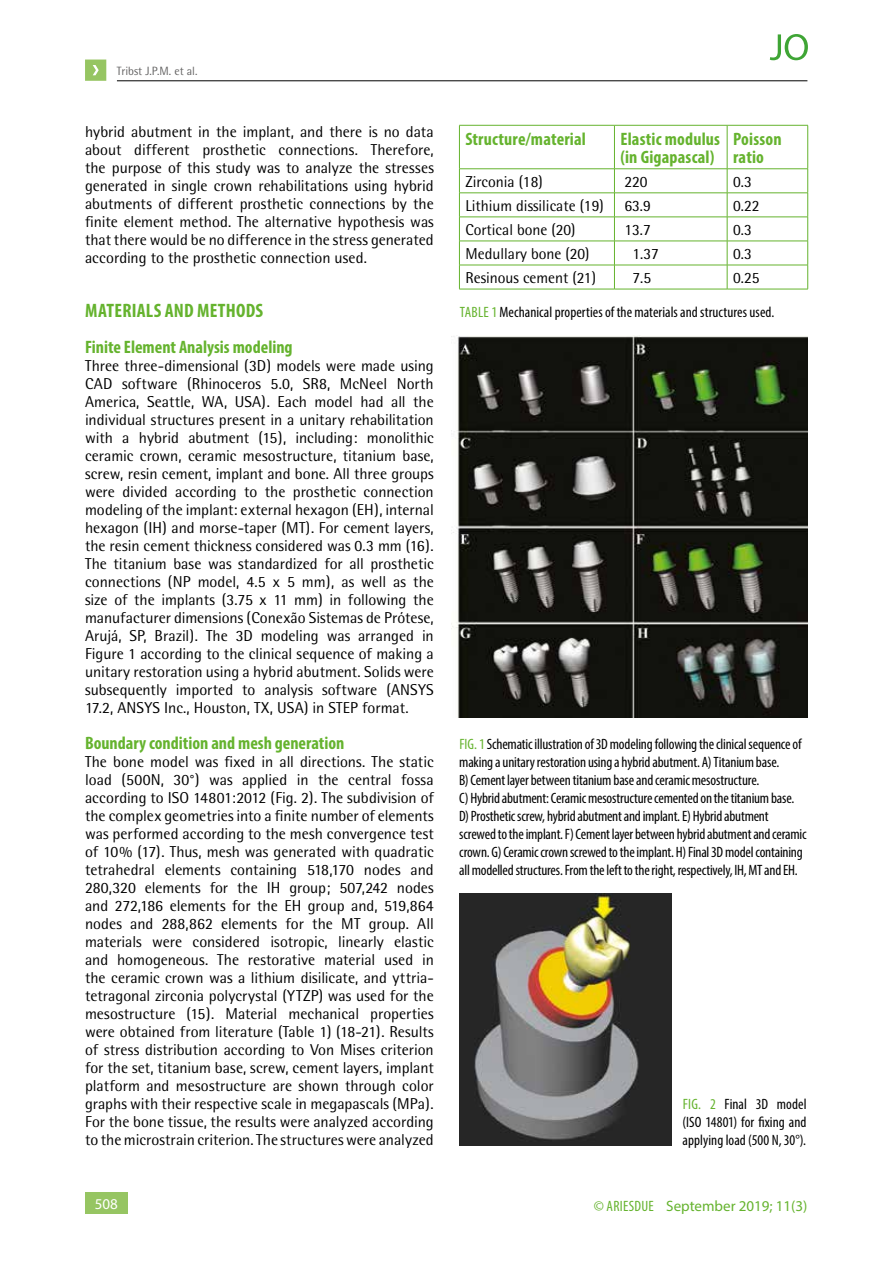
<style>
.page{position:relative;width:893px;height:1263px;background:#fff}
.page>*{position:absolute;margin:0;border:0;box-sizing:border-box;transform-origin:0 0}
.t1{font:700 condensed 19.5px "Myriad Pro";letter-spacing:.01em;color:#65b32e}
.t2{font:700 condensed 18px/18px "Myriad Pro";color:#65b32e}
.t3{font:15.75px/18px "Rotis Semi Sans";color:#000;text-align:justify}
.t4{font:condensed 15px/18px "Myriad Pro";letter-spacing:-.01em;color:#000;text-align:justify}
.t5{font:15px "Myriad Pro";color:#65b32e}
.t6{font:15px "Myriad Pro";color:#fff}
.t7{font:12px "Rotis Semi Sans";color:#646363}
.s1{color:#65b32e}
.s2{font-stretch:condensed}
</style>
<div class="page">
<div style="left:85px;top:1193px;width:43px;height:21px;background:#96c562"></div>
<svg style="left:85px;top:60px;width:21px;height:21px"></svg>
<hr style="left:117px;top:81px;width:690px;height:1px;background:#000">
<svg style="left:770px;top:34px;width:38px;height:26px"></svg>
<img style="left:459px;top:893px;width:213px;height:252px">
<hr style="left:459px;top:125px;width:155px;height:1px;background:#65b32e">
<hr style="left:459px;top:125px;width:1px;height:44px;background:#65b32e">
<hr style="left:614px;top:125px;width:113px;height:1px;background:#65b32e">
<hr style="left:614px;top:125px;width:1px;height:44px;background:#65b32e">
<hr style="left:727px;top:125px;width:81px;height:1px;background:#65b32e">
<hr style="left:727px;top:125px;width:1px;height:44px;background:#65b32e">
<hr style="left:807px;top:125px;width:1px;height:44px;background:#65b32e">
<hr style="left:459px;top:169px;width:155px;height:1px;background:#65b32e">
<hr style="left:614px;top:169px;width:113px;height:1px;background:#65b32e">
<hr style="left:727px;top:169px;width:81px;height:1px;background:#65b32e">
<hr style="left:459px;top:193px;width:155px;height:1px;background:#65b32e">
<hr style="left:614px;top:193px;width:113px;height:1px;background:#65b32e">
<hr style="left:727px;top:193px;width:81px;height:1px;background:#65b32e">
<hr style="left:459px;top:217px;width:155px;height:1px;background:#65b32e">
<hr style="left:614px;top:217px;width:113px;height:1px;background:#65b32e">
<hr style="left:727px;top:217px;width:81px;height:1px;background:#65b32e">
<hr style="left:459px;top:241px;width:155px;height:1px;background:#65b32e">
<hr style="left:614px;top:241px;width:113px;height:1px;background:#65b32e">
<hr style="left:727px;top:241px;width:81px;height:1px;background:#65b32e">
<hr style="left:459px;top:265px;width:155px;height:1px;background:#65b32e">
<svg style="left:459px;top:170px;width:1px;height:119px"></svg>
<hr style="left:614px;top:265px;width:113px;height:1px;background:#65b32e">
<svg style="left:614px;top:170px;width:1px;height:119px"></svg>
<hr style="left:727px;top:265px;width:81px;height:1px;background:#65b32e">
<svg style="left:727px;top:169px;width:1px;height:120px"></svg>
<svg style="left:807px;top:169px;width:1px;height:120px"></svg>
<hr style="left:459px;top:289px;width:155px;height:1px;background:#65b32e">
<hr style="left:614px;top:289px;width:113px;height:1px;background:#65b32e">
<hr style="left:727px;top:289px;width:81px;height:1px;background:#65b32e">
<img style="left:452px;top:335px;width:356px;height:382px">
<p class="t7" style="left:117px;top:64px;width:82px">Tribst J.P.M. et al.</p>
<p class="t3" style="left:85px;top:123px;width:350px">hybrid abutment in the implant, and there is no data about different prosthetic connections. Therefore, the purpose of this study was to analyze the stresses generated in single crown rehabilitations using hybrid abutments of different prosthetic connections by the finite element method. The alternative hypothesis was that there would be no difference in the stress generated according to the prosthetic connection used.</p>
<p class="t1" style="left:85px;top:298px;width:179px">MATERIALS AND METHODS</p>
<p class="t2" style="left:85px;top:338px;width:209px">Finite Element Analysis modeling</p>
<p class="t3" style="left:85px;top:357px;width:350px">Three three-dimensional (3D) models were made using CAD software (Rhinoceros 5.0, SR8, McNeel North America, Seattle, WA, USA). Each model had all the individual structures present in a unitary rehabilitation with a hybrid abutment (15), including: monolithic ceramic crown, ceramic mesostructure, titanium base, screw, resin cement, implant and bone. All three groups were divided according to the prosthetic connection modeling of the implant: external hexagon (EH), internal hexagon (IH) and morse-taper (MT). For cement layers, the resin cement thickness considered was 0.3 mm (16).<br>The titanium base was standardized for all prosthetic connections (NP model, 4.5 x 5 mm), as well as the size of the implants (3.75 x 11 mm) in following the manufacturer dimensions (Conexão Sistemas de Prótese, Arujá, SP, Brazil). The 3D modeling was arranged in Figure 1 according to the clinical sequence of making a unitary restoration using a hybrid abutment. Solids were subsequently imported to analysis software (ANSYS 17.2, ANSYS Inc., Houston, TX, USA) in STEP format.</p>
<p class="t2" style="left:85px;top:734px;width:261px">Boundary condition and mesh generation</p>
<p class="t3" style="left:85px;top:753px;width:350px">The bone model was fixed in all directions. The static load (500N, 30°) was applied in the central fossa according to ISO 14801:2012 (Fig. 2). The subdivision of the complex geometries into a finite number of elements was performed according to the mesh convergence test of 10% (17). Thus, mesh was generated with quadratic tetrahedral elements containing 518,170 nodes and 280,320 elements for the IH group; 507,242 nodes and 272,186 elements for the EH group and, 519,864 nodes and 288,862 elements for the MT group. All materials were considered isotropic, linearly elastic and homogeneous. The restorative material used in the ceramic crown was a lithium disilicate, and yttria&shy;tetragonal zirconia polycrystal (YTZP) was used for the mesostructure (15). Material mechanical properties were obtained from literature (Table 1) (18-21). Results of stress distribution according to Von Mises criterion for the set, titanium base, screw, cement layers, implant platform and mesostructure are shown through color graphs with their respective scale in megapascals (MPa).<br>For the bone tissue, the results were analyzed according to the microstrain criterion. The structures were analyzed</p>
<p class="t6" style="left:95px;top:1195px;width:25px">508</p>
<p class="t2" style="left:465px;top:129px;width:122px">Structure/material</p>
<p class="t2" style="left:620px;top:129px;width:101px">Elastic modulus (in Gigapascal)</p>
<p class="t2" style="left:733px;top:129px;width:50px">Poisson ratio</p>
<p class="t3" style="left:465px;top:172px;width:79px">Zirconia (18)</p>
<p class="t3" style="left:624px;top:172px;width:25px">220</p>
<p class="t3" style="left:733px;top:172px;width:20px">0.3</p>
<p class="t3" style="left:465px;top:196px;width:140px">Lithium dissilicate (19)</p>
<p class="t3" style="left:624px;top:196px;width:28px">63.9</p>
<p class="t3" style="left:733px;top:196px;width:28px">0.22</p>
<p class="t3" style="left:465px;top:220px;width:112px">Cortical bone (20)</p>
<p class="t3" style="left:624px;top:220px;width:28px">13.7</p>
<p class="t3" style="left:733px;top:220px;width:20px">0.3</p>
<p class="t3" style="left:465px;top:245px;width:126px">Medullary bone (20)</p>
<p class="t3" style="left:632px;top:245px;width:28px">1.37</p>
<p class="t3" style="left:733px;top:245px;width:20px">0.3</p>
<p class="t3" style="left:465px;top:269px;width:132px">Resinous cement (21)</p>
<p class="t3" style="left:632px;top:269px;width:20px">7.5</p>
<p class="t3" style="left:733px;top:269px;width:28px">0.25</p>
<p class="t4" style="left:460px;top:303px;width:316px"><span class="s1">TABLE 1</span> Mechanical properties of the materials and structures used.</p>
<p class="t4" style="left:459px;top:735px;width:349px;text-align:left"><span class="s1">FIG. 1</span> Schematic illustration of 3D modeling following the clinical sequence of making a unitary restoration using a hybrid abutment. A) Titanium base.<br>B) Cement layer between titanium base and ceramic mesostructure.<br>C) Hybrid abutment: Ceramic mesostructure cemented on the titanium base.<br>D) Prosthetic screw, hybrid abutment and implant. E) Hybrid abutment screwed to the implant. F) Cement layer between hybrid abutment and ceramic crown. G) Ceramic crown screwed to the implant. H) Final 3D model containing all modelled structures. From the left to the right, respectively, IH, MT and EH.</p>
<p class="t4" style="left:683px;top:1095px;width:125px"><span class="s1">FIG. 2</span> Final 3D model (ISO 14801) for fixing and applying load (500 N, 30°).</p>
<p class="t5" style="left:594px;top:1196px;width:215px"><span class="s2">© ARIESDUE</span> September 2019; 11(3)</p>
</div>
